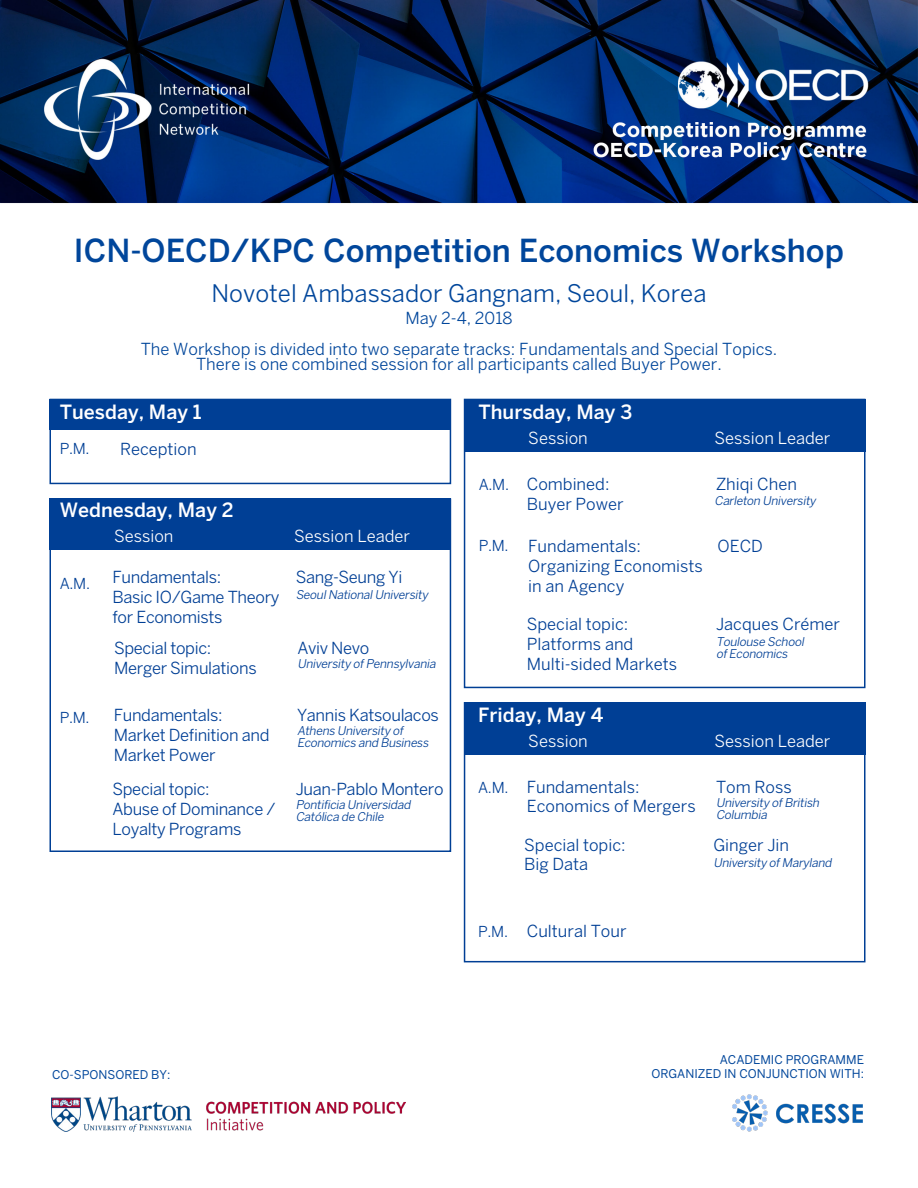
<style>
.page{position:relative;width:918px;height:1188px;background:#fff}
.page>*{position:absolute;margin:0;border:0;box-sizing:border-box;transform-origin:0 0}
.t1{font:500 31.5px "Benton Sans";color:#00469b}
.t2{font:24px "Benton Sans";color:#00469b}
.t3{font:500 19.5px "Benton Sans";color:#fff}
.t4{font:16.5px/19.8px "Benton Sans";color:#003f95}
.t5{font:16.5px/19.8px "Benton Sans";letter-spacing:-.02em;color:#003f95}
.t6{font:16.5px/15px "Benton Sans";color:#00469b;text-align:center}
.t7{font:16.5px "Benton Sans";color:#fff}
.t8{font:15px "Benton Sans";color:#003f95}
.t9{font:italic 12px/12px "Benton Sans";color:#003f95}
.t10{font:12px "Benton Sans";color:#00469b}
</style>
<div class="page">
<img style="left:0;top:0;width:918px;height:1132px">
<div style="left:464px;top:702px;width:402px;height:53px;background:#003f95"></div>
<div style="left:50px;top:498px;width:401px;height:52px;background:#003f95"></div>
<div style="left:464px;top:399px;width:402px;height:53px;background:#003f95"></div>
<div style="left:50px;top:399px;width:401px;height:30px;background:#003f95"></div>
<img style="left:713px;top:1094px;width:155px;height:38px">
<div style="left:50px;top:399px;width:401px;height:85px;border:2px solid #003f95"></div>
<div style="left:464px;top:702px;width:402px;height:260px;border:2px solid #003f95"></div>
<div style="left:464px;top:399px;width:402px;height:289px;border:2px solid #003f95"></div>
<div style="left:50px;top:498px;width:401px;height:354px;border:2px solid #003f95"></div>
<img style="left:52px;top:1096px;width:353px;height:35px">
<p class="t1" style="left:74px;top:232px;width:772px">ICN-OECD/KPC Competition Economics Workshop</p>
<p class="t2" style="left:211px;top:279px;width:497px">Novotel Ambassador Gangnam, Seoul, Korea</p>
<p class="t6" style="left:405px;top:310px;width:109px">May 2-4, 2018</p>
<p class="t6" style="left:141px;top:342px;width:638px">The Workshop is divided into two separate tracks: Fundamentals and Special Topics.<br>There is one combined session for all participants called Buyer Power.</p>
<p class="t3" style="left:60px;top:401px;width:143px">Tuesday, May 1</p>
<p class="t8" style="left:60px;top:440px;width:31px">P.M.</p>
<p class="t4" style="left:120px;top:439px;width:78px">Reception</p>
<p class="t3" style="left:478px;top:400px;width:155px">Thursday, May 3</p>
<p class="t7" style="left:528px;top:428px;width:61px">Session</p>
<p class="t7" style="left:715px;top:428px;width:117px">Session Leader</p>
<p class="t3" style="left:60px;top:498px;width:175px">Wednesday, May 2</p>
<p class="t8" style="left:60px;top:574px;width:32px">A.M.</p>
<p class="t8" style="left:60px;top:708px;width:31px">P.M.</p>
<p class="t7" style="left:114px;top:526px;width:61px">Session</p>
<p class="t7" style="left:294px;top:526px;width:117px">Session Leader</p>
<p class="t5" style="left:112px;top:567px;width:169px">Fundamentals:<br>Basic IO/Game Theory for Economists</p>
<p class="t5" style="left:296px;top:567px;width:108px">Sang-Seung Yi</p>
<p class="t9" style="left:296px;top:588px;width:136px">SeoulNationalUniversity</p>
<p class="t5" style="left:114px;top:638px;width:144px">Special topic:<br>Merger Simulations</p>
<p class="t5" style="left:297px;top:638px;width:74px">Aviv Nevo</p>
<p class="t9" style="left:297px;top:658px;width:142px">University ofPennsylvania</p>
<p class="t5" style="left:114px;top:705px;width:157px">Fundamentals:<br>Market Definition and<br>Market Power</p>
<p class="t5" style="left:297px;top:705px;width:143px">Yannis Katsoulacos</p>
<p class="t9" style="left:297px;top:725px;width:136px">Athens University of<br>Economics and Business</p>
<p class="t5" style="left:112px;top:779px;width:164px">Special topic:<br>Abuse of Dominance /<br>Loyalty Programs</p>
<p class="t5" style="left:296px;top:779px;width:149px">Juan-Pablo Montero</p>
<p class="t9" style="left:296px;top:799px;width:119px">Pontificia Universidad<br>Católica de Chile</p>
<p class="t8" style="left:479px;top:476px;width:32px">A.M.</p>
<p class="t8" style="left:479px;top:537px;width:31px">P.M.</p>
<p class="t4" style="left:527px;top:474px;width:98px">Combined:<br>Buyer Power</p>
<p class="t4" style="left:716px;top:474px;width:83px">Zhiqi Chen</p>
<p class="t4" style="left:528px;top:536px;width:176px">Fundamentals:<br>Organizing Economists in an Agency</p>
<p class="t4" style="left:718px;top:536px;width:47px">OECD</p>
<p class="t9" style="left:715px;top:494px;width:105px">Carleton University</p>
<p class="t4" style="left:527px;top:614px;width:152px">Special topic:<br>Platforms and<br>Multi-sided Markets</p>
<p class="t4" style="left:716px;top:614px;width:126px">Jacques Crémer</p>
<p class="t9" style="left:716px;top:635px;width:92px">Toulouse School ofEconomics</p>
<p class="t3" style="left:478px;top:703px;width:127px">Friday, May 4</p>
<p class="t8" style="left:478px;top:779px;width:32px">A.M.</p>
<p class="t7" style="left:528px;top:731px;width:61px">Session</p>
<p class="t7" style="left:715px;top:731px;width:117px">Session Leader</p>
<p class="t4" style="left:527px;top:777px;width:170px">Fundamentals:<br>Economics of Mergers</p>
<p class="t4" style="left:716px;top:777px;width:77px">Tom Ross</p>
<p class="t9" style="left:716px;top:796px;width:107px">University ofBritish<br>Columbia</p>
<p class="t4" style="left:524px;top:835px;width:103px">Special topic:<br>Big Data</p>
<p class="t4" style="left:713px;top:835px;width:77px">Ginger Jin</p>
<p class="t9" style="left:713px;top:856px;width:122px">University ofMaryland</p>
<p class="t8" style="left:478px;top:922px;width:31px">P.M.</p>
<p class="t4" style="left:527px;top:921px;width:101px">Cultural Tour</p>
<p class="t10" style="left:52px;top:1068px;width:120px">CO-SPONSORED BY:</p>
<p class="t10" style="left:720px;top:1052px;width:146px">ACADEMIC PROGRAMME</p>
<p class="t10" style="left:651px;top:1067px;width:214px">ORGANIZED IN CONJUNCTION WITH:</p>
</div>
